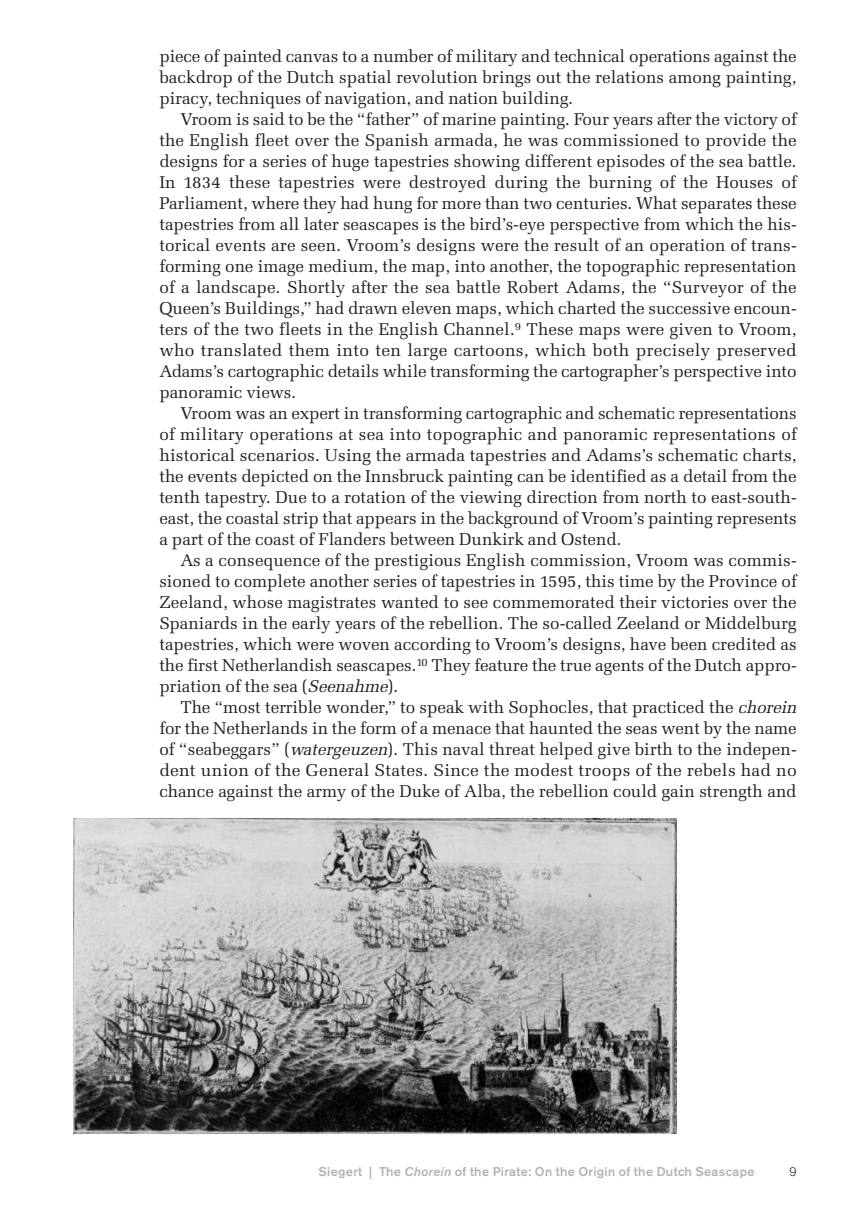
<style>
.page{position:relative;width:851px;height:1213px;background:#fff}
.page>*{position:absolute;margin:0;border:0;box-sizing:border-box;transform-origin:0 0}
.t1{font:17.15px/21px "Melior";color:#231f20;text-align:justify}
.t2{font:500 12.6px "Akzidenz Grotesk BE";letter-spacing:.025em;color:#b2b3b7}
.t3{font:300 12.25px "Akzidenz Grotesk BE";color:#231f20}
.s1{font-style:italic}
</style>
<div class="page">
<img style="left:74px;top:818px;width:602px;height:316px">
<p class="t1" style="left:159px;top:45px;width:638px">piece of painted canvas to a number of military and technical operations against the backdrop of the Dutch spatial revolution brings out the relations among painting, piracy, techniques of navigation, and nation building.</p>
<p class="t1" style="left:159px;top:108px;width:639px;text-indent:21px">Vroom is said to be the “father” of marine painting. Four years after the victory of the English fleet over the Spanish armada, he was commissioned to provide the designs for a series of huge tapestries showing different episodes of the sea battle.<br>In 1834 these tapestries were destroyed during the burning of the Houses of Parliament, where they had hung for more than two centuries. What separates these tapestries from all later seascapes is the bird’s-eye perspective from which the his&shy;torical events are seen. Vroom’s designs were the result of an operation of trans&shy;forming one image medium, the map, into another, the topographic representation of a landscape. Shortly after the sea battle Robert Adams, the “Surveyor of the Queen’s Buildings,” had drawn eleven maps, which charted the successive encoun&shy;ters of the two fleets in the English Channel.<sup>9</sup> These maps were given to Vroom, who translated them into ten large cartoons, which both precisely preserved Adams’s cartographic details while transforming the cartographer’s perspective into panoramic views.</p>
<p class="t1" style="left:159px;top:402px;width:639px;text-indent:21px">Vroom was an expert in transforming cartographic and schematic representations of military operations at sea into topographic and panoramic representations of historical scenarios. Using the armada tapestries and Adams’s schematic charts, the events depicted on the Innsbruck painting can be identified as a detail from the tenth tapestry. Due to a rotation of the viewing direction from north to east-south&shy;east, the coastal strip that appears in the background of Vroom’s painting represents a part of the coast of Flanders between Dunkirk and Ostend.</p>
<p class="t1" style="left:159px;top:549px;width:639px;text-indent:21px">As a consequence of the prestigious English commission, Vroom was commis&shy;sioned to complete another series of tapestries in 1595, this time by the Province of Zeeland, whose magistrates wanted to see commemorated their victories over the Spaniards in the early years of the rebellion. The so-called Zeeland or Middelburg tapestries, which were woven according to Vroom’s designs, have been credited as the first Netherlandish seascapes.<sup>10</sup> They feature the true agents of the Dutch appro&shy;priation of the sea (<span class="s1">Seenahme</span>).</p>
<p class="t1" style="left:159px;top:696px;width:641px;text-align:left;text-indent:21px">The “most terrible wonder,” to speak with Sophocles, that practiced the <span class="s1">chorein </span>for the Netherlands in the form of a menace that haunted the seas went by the name of “seabeggars” (<span class="s1">watergeuzen</span>). This naval threat helped give birth to the indepen&shy;dent union of the General States. Since the modest troops of the rebels had no chance against the army of the Duke of Alba, the rebellion could gain strength and</p>
<p class="t2" style="left:318px;top:1167px;width:437px">Siegert | The <span class="s1">Chorein</span> of the Pirate: On the Origin of the Dutch Seascape</p>
<p class="t3" style="left:789px;top:1167px;width:9px">9</p>
</div>
